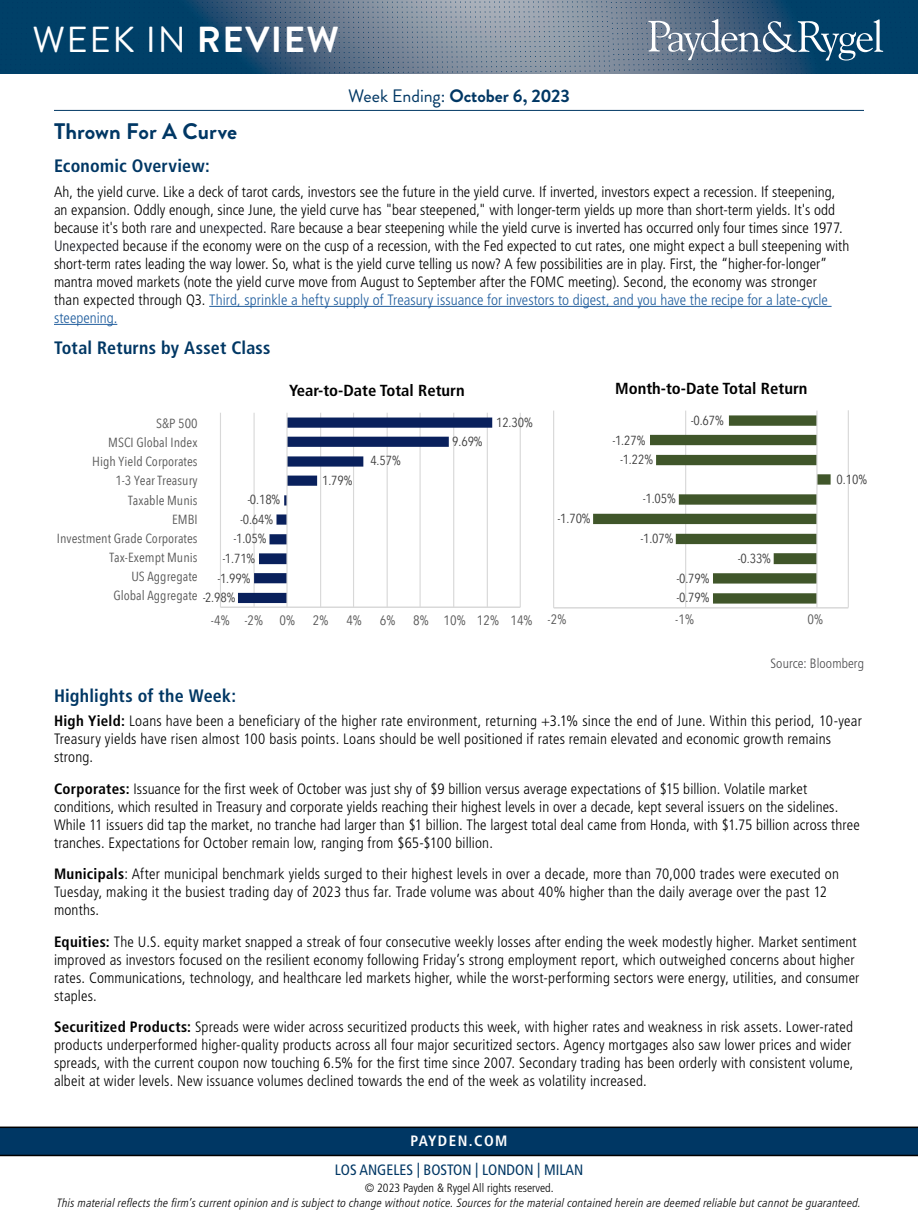
<style>
.page{position:relative;width:918px;height:1215px;background:#fff}
.page>*{position:absolute;margin:0;border:0;box-sizing:border-box;transform-origin:0 0}
.t1{font:36.15px "Brandon Grotesque";letter-spacing:.045em;color:#fff}
.t2{font:700 22.5px "Brandon Grotesque";color:#003764}
.t3{font:700 condensed 18px "Frutiger LT Pro";letter-spacing:.01em;color:#003764}
.t4{font:700 18px "Brandon Grotesque";letter-spacing:-.005em;color:#003764}
.t5{font:700 condensed 16.05px "Frutiger LT Pro";color:#000;scale:1.04 1}
.t6{font:300 condensed 15px/18px "Frutiger LT Pro";letter-spacing:.01em;color:#000}
.t7{font:condensed 15px "Frutiger LT Pro";color:#003764}
.t8{font:700 condensed 15px "Frutiger LT Pro";letter-spacing:.1em;color:#fff}
.t9{font:13.5px "Avenir Next Condensed";color:#595959;scale:1.04 1}
.t10{font:300 condensed 13.5px "Frutiger LT Pro";letter-spacing:.005em;color:#4d4d4f}
.t11{font:13.2px "Avenir Next Condensed";color:#595959;scale:1.04 1}
.t12{font:13.05px "Avenir Next Condensed";letter-spacing:-.01em;color:#404040;scale:1.04 1}
.t13{font:italic 300 condensed 12px "Frutiger LT Pro";letter-spacing:.02em;color:#000}
.t14{font:300 condensed 12px "Frutiger LT Pro";color:#000}
.s1{font-weight:700}
.s2{font-weight:400}
.s3{color:#0e101a}
.s4{color:#215e9e}
</style>
<div class="page">
<svg style="left:0;top:0;width:918px;height:74px;background:#456884"></svg>
<hr style="left:54px;top:110px;width:810px;height:1px;background:#003764">
<hr style="left:209px;top:306px;width:623px;height:1px;background:#215e9e">
<hr style="left:54px;top:324px;width:63px;height:1px;background:#215e9e">
<hr style="left:220px;top:413px;width:1px;height:194px;background:#d8d8d8">
<hr style="left:254px;top:413px;width:1px;height:194px;background:#d8d8d8">
<hr style="left:320px;top:413px;width:1px;height:194px;background:#d8d8d8">
<hr style="left:353px;top:413px;width:1px;height:194px;background:#d8d8d8">
<hr style="left:387px;top:413px;width:1px;height:194px;background:#d8d8d8">
<hr style="left:420px;top:413px;width:1px;height:194px;background:#d8d8d8">
<hr style="left:453px;top:413px;width:1px;height:194px;background:#d8d8d8">
<hr style="left:487px;top:413px;width:1px;height:194px;background:#d8d8d8">
<hr style="left:520px;top:413px;width:1px;height:194px;background:#d8d8d8">
<svg style="left:238px;top:418px;width:254px;height:185px"></svg>
<hr style="left:220px;top:606px;width:300px;height:2px;background:#d8d8d8">
<hr style="left:286px;top:413px;width:2px;height:194px;background:#d8d8d8">
<hr style="left:553px;top:411px;width:1px;height:197px;background:#d8d8d8">
<hr style="left:685px;top:411px;width:1px;height:197px;background:#d8d8d8">
<svg style="left:593px;top:415px;width:238px;height:189px"></svg>
<hr style="left:554px;top:607px;width:294px;height:2px;background:#d8d8d8">
<hr style="left:816px;top:411px;width:2px;height:197px;background:#d8d8d8">
<hr style="left:848px;top:410px;width:1px;height:198px;background:#d8d8d8">
<svg style="left:0;top:1127px;width:918px;height:29px;background:#00325b"></svg>
<h1 class="t1" style="left:32px;top:15px;width:308px">WEEK IN <span class="s1">REVIEW</span></h1>
<p class="t4" style="left:348px;top:84px;width:223px"><span class="s2">Week Ending:</span> October 6, 2023</p>
<h2 class="t2" style="left:54px;top:116px;width:185px">Thrown For A Curve</h2>
<p class="t3" style="left:54px;top:155px;width:157px">Economic Overview:</p>
<p class="t6" style="left:54px;top:183px;width:797px">Ah, the yield curve. Like a deck of tarot cards, investors see the future in the yield curve. If inverted, investors expect a recession. If steepening, an expansion. Oddly enough, since June, the yield curve has "bear steepened," with longer-term yields up more than short-term yields. It's odd because it's both <span class="s3">rare</span> and <span class="s3">unexpected</span>. <span class="s3">Rare</span> because a bear steepening <span class="s3">while</span> the yield curve is inverted has occurred only four times since 1977.<br><span class="s3">Unexpected</span> because if the economy were on the cusp of a recession, with the Fed expected to cut rates, one might expect a bull steepening with short-term rates leading the way lower. So, what is the yield curve telling us now? A few possibilities are in play. First, the “higher-for-longer” mantra moved markets (note the yield curve move from August to September after the FOMC meeting). Second, the economy was stronger<br>than expected through Q3. <span class="s4">Third, sprinkle a hefty supply of Treasury issuance for investors to digest, and you have the recipe for a late-cycle steepening.</span></p>
<p class="t3" style="left:54px;top:337px;width:218px">Total Returns by Asset Class</p>
<p class="t5" style="left:289px;top:381px;width:170px">Year-to-Date Total Return</p>
<p class="t5" style="left:615px;top:379px;width:186px">Month-to-Date Total Return</p>
<p class="t11" style="left:156px;top:412px;width:41px">S&amp;P 500</p>
<p class="t12" style="left:496px;top:411px;width:37px">12.30%</p>
<p class="t12" style="left:691px;top:409px;width:33px">-0.67%</p>
<p class="t11" style="left:108px;top:431px;width:87px">MSCI Global Index</p>
<p class="t12" style="left:452px;top:431px;width:31px">9.69%</p>
<p class="t12" style="left:612px;top:429px;width:33px">-1.27%</p>
<p class="t11" style="left:92px;top:450px;width:103px">High Yield Corporates</p>
<p class="t12" style="left:370px;top:450px;width:31px">4.57%</p>
<p class="t12" style="left:620px;top:448px;width:33px">-1.22%</p>
<p class="t11" style="left:115px;top:470px;width:81px">1-3 Year Treasury</p>
<p class="t12" style="left:322px;top:469px;width:31px">1.79%</p>
<p class="t12" style="left:837px;top:468px;width:31px">0.10%</p>
<p class="t11" style="left:128px;top:489px;width:68px">Taxable Munis</p>
<p class="t12" style="left:247px;top:489px;width:33px">-0.18%</p>
<p class="t12" style="left:643px;top:488px;width:33px">-1.05%</p>
<p class="t11" style="left:172px;top:508px;width:26px">EMBI</p>
<p class="t12" style="left:240px;top:508px;width:33px">-0.64%</p>
<p class="t12" style="left:558px;top:508px;width:33px">-1.70%</p>
<p class="t11" style="left:57px;top:527px;width:137px">Investment Grade Corporates</p>
<p class="t12" style="left:234px;top:527px;width:33px">-1.05%</p>
<p class="t12" style="left:640px;top:527px;width:33px">-1.07%</p>
<p class="t11" style="left:109px;top:546px;width:86px">Tax-Exempt Munis</p>
<p class="t12" style="left:222px;top:547px;width:33px">-1.71%</p>
<p class="t12" style="left:738px;top:547px;width:33px">-0.33%</p>
<p class="t11" style="left:131px;top:565px;width:65px">US Aggregate</p>
<p class="t12" style="left:217px;top:567px;width:33px">-1.99%</p>
<p class="t12" style="left:676px;top:567px;width:33px">-0.79%</p>
<p class="t11" style="left:113px;top:584px;width:82px">Global Aggregate</p>
<p class="t12" style="left:203px;top:586px;width:33px">-2.98%</p>
<p class="t12" style="left:676px;top:587px;width:33px">-0.79%</p>
<p class="t9" style="left:211px;top:609px;width:82px">-4% -2% 0%</p>
<p class="t9" style="left:313px;top:609px;width:16px">2%</p>
<p class="t9" style="left:346px;top:609px;width:16px">4%</p>
<p class="t9" style="left:380px;top:609px;width:16px">6%</p>
<p class="t9" style="left:413px;top:609px;width:116px">8% 10% 12% 14%</p>
<p class="t9" style="left:548px;top:608px;width:19px">-2%</p>
<p class="t9" style="left:675px;top:608px;width:19px">-1%</p>
<p class="t9" style="left:808px;top:608px;width:16px">0%</p>
<p class="t10" style="left:770px;top:656px;width:95px">Source: Bloomberg</p>
<p class="t3" style="left:54px;top:685px;width:184px">Highlights of the Week:</p>
<p class="t6" style="left:54px;top:712px;width:809px"><span class="s1">High Yield:</span> Loans have been a beneficiary of the higher rate environment, returning +3.1% since the end of June. Within this period, 10-year<br>Treasury yields have risen almost 100 basis points. Loans should be well positioned if rates remain elevated and economic growth remains strong.</p>
<p class="t6" style="left:54px;top:780px;width:807px"><span class="s1">Corporates:</span> Issuance for the first week of October was just shy of $9 billion versus average expectations of $15 billion. Volatile market conditions, which resulted in Treasury and corporate yields reaching their highest levels in over a decade, kept several issuers on the sidelines.<br>While 11 issuers did tap the market, no tranche had larger than $1 billion. The largest total deal came from Honda, with $1.75 billion across three tranches. Expectations for October remain low, ranging from $65-$100 billion.</p>
<p class="t6" style="left:54px;top:865px;width:786px"><span class="s1">Municipals</span>: After municipal benchmark yields surged to their highest levels in over a decade, more than 70,000 trades were executed on<br>Tuesday, making it the busiest trading day of 2023 thus far. Trade volume was about 40% higher than the daily average over the past 12 months.</p>
<p class="t6" style="left:54px;top:933px;width:807px"><span class="s1">Equities:</span> The U.S. equity market snapped a streak of four consecutive weekly losses after ending the week modestly higher. Market sentiment improved as investors focused on the resilient economy following Friday’s strong employment report, which outweighed concerns about higher rates. Communications, technology, and healthcare led markets higher, while the worst-performing sectors were energy, utilities, and consumer staples.</p>
<p class="t6" style="left:54px;top:1018px;width:801px"><span class="s1">Securitized Products:</span> Spreads were wider across securitized products this week, with higher rates and weakness in risk assets. Lower-rated products underperformed higher-quality products across all four major securitized sectors. Agency mortgages also saw lower prices and wider spreads, with the current coupon now touching 6.5% for the first time since 2007. Secondary trading has been orderly with consistent volume, albeit at wider levels. New issuance volumes declined towards the end of the week as volatility increased.</p>
<p class="t8" style="left:411px;top:1132px;width:98px">PAYDEN.COM</p>
<p class="t7" style="left:335px;top:1161px;width:250px">LOS ANGELES | BOSTON | LONDON | MILAN</p>
<p class="t14" style="left:365px;top:1181px;width:191px">© 2023 Payden &amp; Rygel All rights reserved.</p>
<p class="t13" style="left:57px;top:1196px;width:806px">This material reflects the firm’s current opinion and is subject to change without notice. Sources for the material contained herein are deemed reliable but cannot be guaranteed.</p>
</div>
